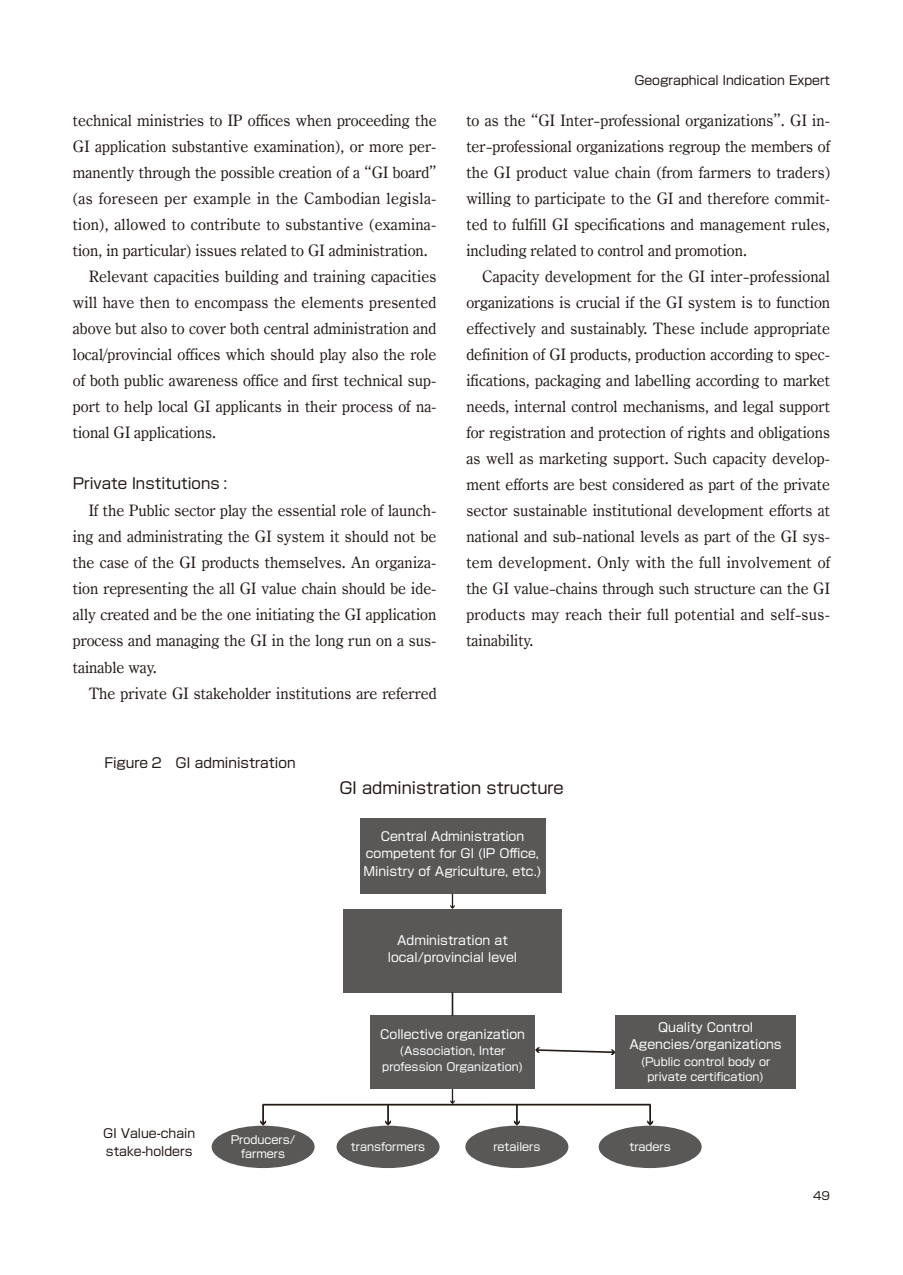
<style>
.page{position:relative;width:903px;height:1275px;background:#fff}
.page>*{position:absolute;margin:0;border:0;box-sizing:border-box;transform-origin:0 0}
.t1{font:16.1px "Shin Go Pro";color:#231916}
.t2{font:15.75px/26.1px "Century Oldstyle";color:#231916;text-align:justify}
.t3{font:15.75px "Century Oldstyle";letter-spacing:.025em;color:#231916}
.t4{font:14.88px "Shin Go Pro";color:#231916}
.t5{font:13.65px "Shin Go Pro";color:#231916}
.t6{font:12.42px/17.5px "Shin Go Pro";color:#fff;text-align:center}
.t7{font:12.42px/17.5px "Shin Go Pro";color:#231916}
.t8{font:11.2px/15.8px "Shin Go Pro";color:#fff;text-align:center}
.t9{font:11.2px "Shin Go Pro";color:#231916}
</style>
<div class="page">
<div style="left:212px;top:1126px;width:103px;height:42px;background:#595857;border-radius:50%"></div>
<div style="left:370px;top:1016px;width:165px;height:73px;background:#595857"></div>
<div style="left:360px;top:818px;width:185px;height:76px;background:#595857"></div>
<div style="left:343px;top:909px;width:219px;height:83px;background:#595857"></div>
<div style="left:337px;top:1126px;width:103px;height:42px;background:#595857;border-radius:50%"></div>
<div style="left:465px;top:1126px;width:103px;height:42px;background:#595857;border-radius:50%"></div>
<div style="left:599px;top:1126px;width:103px;height:42px;background:#595857;border-radius:50%"></div>
<div style="left:615px;top:1016px;width:181px;height:73px;background:#595857"></div>
<svg style="left:450px;top:894px;width:5px;height:15px"></svg>
<svg style="left:452px;top:992px;width:1px;height:24px"></svg>
<svg style="left:450px;top:1089px;width:5px;height:15px"></svg>
<svg style="left:260px;top:1105px;width:6px;height:21px"></svg>
<svg style="left:385px;top:1105px;width:6px;height:21px"></svg>
<svg style="left:514px;top:1105px;width:6px;height:21px"></svg>
<svg style="left:647px;top:1105px;width:6px;height:21px"></svg>
<hr style="left:263px;top:1104px;width:388px;height:1px;background:#231916">
<svg style="left:535px;top:1047px;width:80px;height:8px"></svg>
<p class="t2" style="left:73px;top:107px;width:365px">technical ministries to IP offices when proceeding the</p>
<p class="t2" style="left:73px;top:133px;width:365px">GI application substantive examination), or more per-</p>
<p class="t2" style="left:73px;top:159px;width:365px">manently through the possible creation of a “GI board”</p>
<p class="t3" style="left:73px;top:189px;width:365px">(as foreseen per example in the Cambodian legisla-</p>
<p class="t2" style="left:73px;top:211px;width:365px">tion), allowed to contribute to substantive (examina-</p>
<p class="t2" style="left:73px;top:237px;width:357px">tion, in particular) issues related to GI administration.</p>
<p class="t2" style="left:89px;top:263px;width:349px">Relevant capacities building and training capacities</p>
<p class="t2" style="left:73px;top:289px;width:365px">will have then to encompass the elements presented</p>
<p class="t2" style="left:73px;top:315px;width:365px">above but also to cover both central administration and</p>
<p class="t2" style="left:73px;top:341px;width:365px">local/provincial offices which should play also the role</p>
<p class="t2" style="left:73px;top:367px;width:365px">of both public awareness office and first technical sup-</p>
<p class="t2" style="left:73px;top:393px;width:365px">port to help local GI applicants in their process of na-</p>
<p class="t2" style="left:73px;top:419px;width:145px">tional GI applications.</p>
<p class="t4" style="left:73px;top:471px;width:156px">Private Institutions :</p>
<p class="t2" style="left:73px;top:497px;width:365px;text-indent:16px">If the Public sector play the essential role of launch&shy;ing and administrating the GI system it should not be the case of the GI products themselves. An organiza&shy;tion representing the all GI value chain should be ide&shy;ally created and be the one initiating the GI application process and managing the GI in the long run on a sus&shy;tainable way.</p>
<p class="t2" style="left:89px;top:680px;width:349px">The private GI stakeholder institutions are referred</p>
<p class="t5" style="left:104px;top:752px;width:193px">Figure 2　GI administration</p>
<p class="t7" style="left:634px;top:70px;width:197px">Geographical Indication Expert</p>
<p class="t2" style="left:466px;top:107px;width:365px">to as the “GI Inter-professional organizations”. GI in&shy;ter-professional organizations regroup the members of the GI product value chain (from farmers to traders) willing to participate to the GI and therefore commit&shy;ted to fulfill GI specifications and management rules, including related to control and promotion.</p>
<p class="t2" style="left:466px;top:263px;width:365px;text-indent:16px">Capacity development for the GI inter-professional organizations is crucial if the GI system is to function effectively and sustainably. These include appropriate definition of GI products, production according to spec&shy;ifications, packaging and labelling according to market needs, internal control mechanisms, and legal support for registration and protection of rights and obligations as well as marketing support. Such capacity develop&shy;ment efforts are best considered as part of the private sector sustainable institutional development efforts at national and sub-national levels as part of the GI sys&shy;tem development. Only with the full involvement of the GI value-chains through such structure can the GI products may reach their full potential and self-sus&shy;tainability.</p>
<p class="t1" style="left:339px;top:775px;width:226px">GI administration structure</p>
<p class="t6" style="left:363px;top:826px;width:179px">Central Administration competent for GI (IP Office,<br>Ministry of Agriculture, etc.)</p>
<p class="t7" style="left:103px;top:1123px;width:93px">GI Value-chain stake-holders</p>
<p class="t6" style="left:388px;top:930px;width:131px">Administration at local/provincial level</p>
<p class="t6" style="left:380px;top:1024px;width:146px">Collective organization</p>
<p class="t8" style="left:382px;top:1042px;width:142px">(Association, Inter profession Organization)</p>
<p class="t6" style="left:629px;top:1017px;width:154px">Quality Control<br>Agencies/organizations</p>
<p class="t8" style="left:641px;top:1052px;width:131px">(Public control body or private certification)</p>
<p class="t8" style="left:231px;top:1132px;width:66px;line-height:14px">Producers/ farmers</p>
<p class="t8" style="left:351px;top:1138px;width:76px">transformers</p>
<p class="t8" style="left:493px;top:1138px;width:49px">retailers</p>
<p class="t8" style="left:629px;top:1138px;width:43px">traders</p>
<p class="t9" style="left:813px;top:1187px;width:18px">49</p>
</div>
